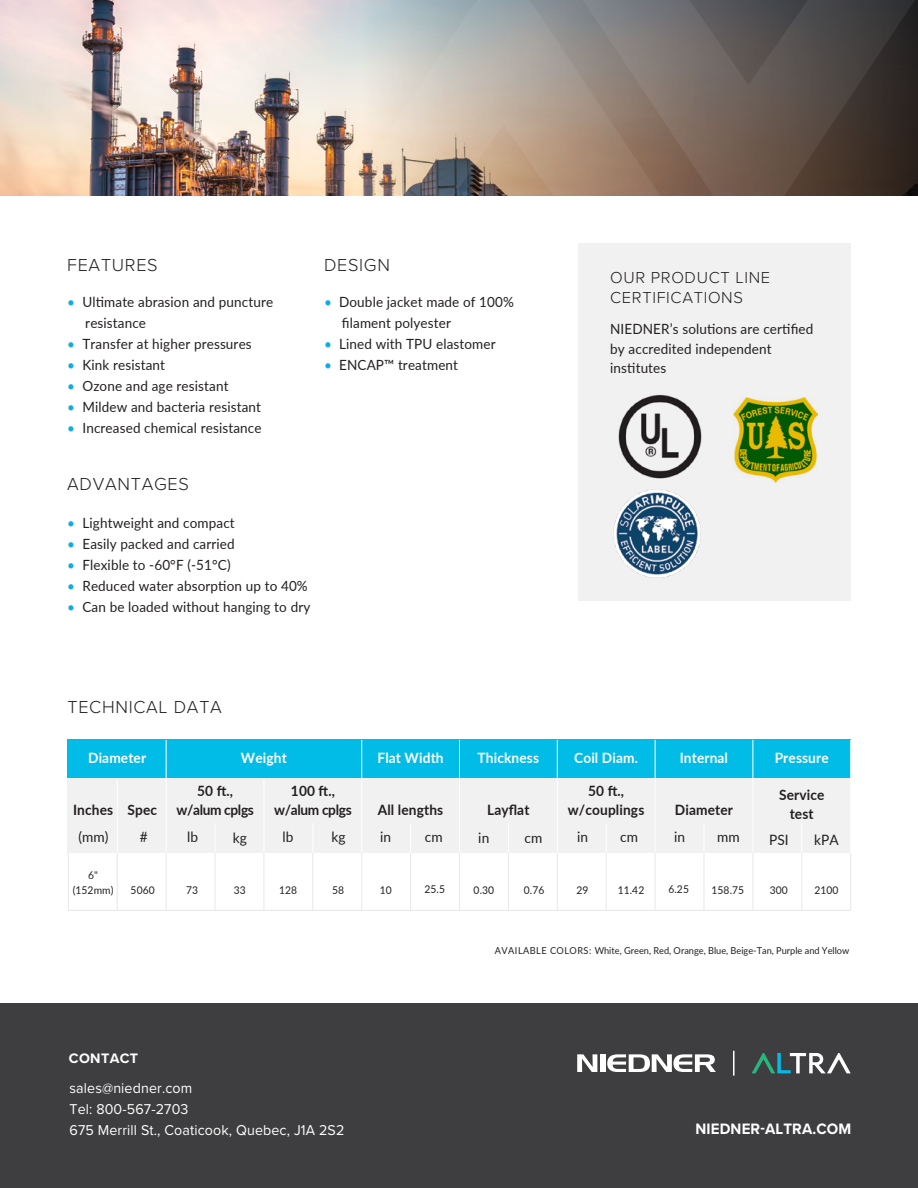
<style>
.page{position:relative;width:918px;height:1188px;background:#fff}
.page>*{position:absolute;margin:0;border:0;box-sizing:border-box;transform-origin:0 0}
.t1{font:300 18px "Proxima Nova";letter-spacing:.04em;color:#231f20}
.t2{font:300 16.5px/19.8px "Proxima Nova";letter-spacing:.04em;color:#231f20}
.t3{font:700 15.6px "Proxima Nova";letter-spacing:.01em;color:#fff;scale:.96 1}
.t4{font:14.85px/21px "Proxima Nova";letter-spacing:.01em;color:#fff;scale:.96 1}
.t5{font:700 14.25px "Lato";letter-spacing:.01em;color:#231f20;scale:.96 1}
.t6{font:700 14.25px "Lato";letter-spacing:.01em;color:#fff;scale:.96 1}
.t7{font:14.25px "Lato";letter-spacing:.01em;color:#231f20;scale:.96 1}
.t8{font:700 14.25px/18.8px "Lato";letter-spacing:-.025em;color:#231f20;text-align:center;scale:.96 1}
.t9{font:700 14.25px "Proxima Nova";letter-spacing:.025em;color:#fff}
.t10{font:14.1px/21px "Lato";letter-spacing:.01em;color:#231f20;scale:.96 1}
.t11{font:10.65px/15.5px "Lato";letter-spacing:.01em;color:#231f20;text-align:center;scale:.96 1}
.t12{font:9.6px "Lato";color:#231f20;scale:.96 1}
.s1{color:#0dace3}
</style>
<div class="page">
<img style="left:0;top:0;width:220px;height:196px">
<img style="left:220px;top:0;width:246px;height:196px">
<svg style="left:466px;top:0;width:452px;height:196px;background:#776b63"></svg>
<div style="left:67px;top:740px;width:784px;height:38px;background:#00bce7"></div>
<div style="left:68px;top:779px;width:783px;height:74px;background:#f1f1f2"></div>
<hr style="left:166px;top:740px;width:1px;height:113px;background:#fff">
<hr style="left:361px;top:740px;width:1px;height:113px;background:#fff">
<hr style="left:459px;top:740px;width:1px;height:113px;background:#fff">
<hr style="left:557px;top:740px;width:1px;height:113px;background:#fff">
<hr style="left:655px;top:740px;width:1px;height:113px;background:#fff">
<hr style="left:753px;top:740px;width:1px;height:113px;background:#fff">
<hr style="left:117px;top:778px;width:1px;height:75px;background:#fff">
<hr style="left:264px;top:778px;width:1px;height:75px;background:#fff">
<hr style="left:215px;top:823px;width:1px;height:30px;background:#fff">
<hr style="left:312px;top:823px;width:1px;height:30px;background:#fff">
<hr style="left:410px;top:823px;width:1px;height:30px;background:#fff">
<hr style="left:508px;top:823px;width:1px;height:30px;background:#fff">
<hr style="left:606px;top:823px;width:1px;height:30px;background:#fff">
<hr style="left:704px;top:823px;width:1px;height:30px;background:#fff">
<hr style="left:801px;top:823px;width:1px;height:30px;background:#fff">
<hr style="left:166px;top:853px;width:1px;height:57px;background:#e6e7e8">
<hr style="left:361px;top:853px;width:1px;height:57px;background:#e6e7e8">
<hr style="left:459px;top:853px;width:1px;height:57px;background:#e6e7e8">
<hr style="left:606px;top:853px;width:1px;height:57px;background:#e6e7e8">
<hr style="left:655px;top:853px;width:1px;height:57px;background:#e6e7e8">
<hr style="left:753px;top:853px;width:1px;height:57px;background:#e6e7e8">
<hr style="left:117px;top:853px;width:1px;height:57px;background:#e6e7e8">
<hr style="left:264px;top:853px;width:1px;height:57px;background:#e6e7e8">
<hr style="left:215px;top:853px;width:1px;height:57px;background:#e6e7e8">
<hr style="left:312px;top:853px;width:1px;height:57px;background:#e6e7e8">
<hr style="left:410px;top:853px;width:1px;height:57px;background:#e6e7e8">
<hr style="left:508px;top:853px;width:1px;height:57px;background:#e6e7e8">
<hr style="left:557px;top:853px;width:1px;height:57px;background:#e6e7e8">
<hr style="left:704px;top:853px;width:1px;height:57px;background:#e6e7e8">
<hr style="left:801px;top:853px;width:1px;height:57px;background:#e6e7e8">
<hr style="left:850px;top:853px;width:1px;height:57px;background:#e6e7e8">
<hr style="left:68px;top:853px;width:1px;height:57px;background:#e6e7e8">
<hr style="left:68px;top:910px;width:783px;height:1px;background:#e6e7e8">
<hr style="left:850px;top:740px;width:1px;height:113px;background:#fff">
<div style="left:579px;top:243px;width:272px;height:357px;background:#f1f1f2"></div>
<img style="left:613px;top:489px;width:88px;height:89px">
<img style="left:618px;top:395px;width:84px;height:84px">
<img style="left:734px;top:397px;width:84px;height:86px">
<div style="left:0;top:1003px;width:918px;height:185px;background:#3e3d3f"></div>
<svg style="left:577px;top:1054px;width:20px;height:18px"></svg>
<div style="left:600px;top:1054px;width:6px;height:18px;background:#fff"></div>
<svg style="left:607px;top:1054px;width:109px;height:18px"></svg>
<hr style="left:733px;top:1051px;width:2px;height:25px;background:#fff">
<svg style="left:752px;top:1053px;width:99px;height:20px"></svg>
<p class="t1" style="left:67px;top:252px;width:92px">FEATURES</p>
<p class="t10" style="left:85px;top:291px;width:197px;text-indent:-18px"><span class="s1">•</span> Ultimate abrasion and puncture resistance</p>
<p class="t10" style="left:67px;top:333px;width:194px"><span class="s1">•</span> Transfer at higher pressures</p>
<p class="t10" style="left:67px;top:354px;width:103px"><span class="s1">•</span> Kink resistant</p>
<p class="t10" style="left:67px;top:375px;width:169px"><span class="s1">•</span> Ozone and age resistant</p>
<p class="t10" style="left:67px;top:396px;width:203px"><span class="s1">•</span> Mildew and bacteria resistant</p>
<p class="t10" style="left:67px;top:417px;width:204px"><span class="s1">•</span> Increased chemical resistance</p>
<p class="t1" style="left:324px;top:252px;width:68px">DESIGN</p>
<p class="t10" style="left:342px;top:291px;width:181px;text-indent:-18px"><span class="s1">•</span> Double jacket made of 100% filament polyester</p>
<p class="t10" style="left:324px;top:333px;width:180px"><span class="s1">•</span> Lined with TPU elastomer</p>
<p class="t10" style="left:324px;top:354px;width:141px"><span class="s1">•</span> ENCAP™ treatment</p>
<p class="t1" style="left:67px;top:470px;width:123px">ADVANTAGES</p>
<p class="t10" style="left:67px;top:512px;width:176px"><span class="s1">•</span> Lightweight and compact</p>
<p class="t10" style="left:67px;top:533px;width:176px"><span class="s1">•</span> Easily packed and carried</p>
<p class="t10" style="left:67px;top:554px;width:172px"><span class="s1">•</span> Flexible to -60°F (-51°C)</p>
<p class="t10" style="left:67px;top:575px;width:252px"><span class="s1">•</span> Reduced water absorption up to 40%</p>
<p class="t10" style="left:67px;top:596px;width:255px"><span class="s1">•</span> Can be loaded without hanging to dry</p>
<p class="t2" style="left:610px;top:267px;width:161px">OUR PRODUCT LINE<br>CERTIFICATIONS</p>
<p class="t10" style="left:610px;top:319px;width:213px;line-height:19.5px">NIEDNER’s solutions are certified by accredited independent institutes</p>
<p class="t1" style="left:67px;top:693px;width:156px">TECHNICAL DATA</p>
<p class="t6" style="left:88px;top:747px;width:62px">Diameter</p>
<p class="t6" style="left:241px;top:747px;width:49px">Weight</p>
<p class="t6" style="left:377px;top:747px;width:70px">Flat Width</p>
<p class="t6" style="left:478px;top:747px;width:66px">Thickness</p>
<p class="t6" style="left:574px;top:747px;width:68px">Coil Diam.</p>
<p class="t6" style="left:680px;top:747px;width:52px">Internal</p>
<p class="t6" style="left:775px;top:747px;width:58px">Pressure</p>
<p class="t5" style="left:779px;top:785px;width:49px">Service</p>
<p class="t5" style="left:675px;top:800px;width:62px">Diameter</p>
<p class="t5" style="left:790px;top:803px;width:26px">test</p>
<p class="t8" style="left:176px;top:781px;width:82px">50 ft., w/alum cplgs</p>
<p class="t5" style="left:291px;top:781px;width:47px">100 ft.,</p>
<p class="t5" style="left:588px;top:781px;width:39px">50 ft.,</p>
<p class="t5" style="left:378px;top:800px;width:70px">All lengths</p>
<p class="t5" style="left:487px;top:800px;width:46px">Layflat</p>
<p class="t5" style="left:568px;top:800px;width:81px">w/couplings</p>
<p class="t5" style="left:73px;top:800px;width:89px">Inches Spec</p>
<p class="t8" style="left:274px;top:800px;width:82px">w/alum cplgs</p>
<p class="t7" style="left:78px;top:826px;width:74px">(mm) #</p>
<p class="t7" style="left:187px;top:827px;width:13px">lb</p>
<p class="t7" style="left:233px;top:827px;width:16px">kg</p>
<p class="t7" style="left:282px;top:827px;width:13px">lb</p>
<p class="t7" style="left:332px;top:827px;width:16px">kg</p>
<p class="t7" style="left:380px;top:827px;width:13px">in</p>
<p class="t7" style="left:425px;top:827px;width:20px">cm</p>
<p class="t7" style="left:478px;top:827px;width:13px">in</p>
<p class="t7" style="left:524px;top:828px;width:20px">cm</p>
<p class="t7" style="left:577px;top:826px;width:13px">in</p>
<p class="t7" style="left:620px;top:827px;width:20px">cm</p>
<p class="t7" style="left:674px;top:826px;width:13px">in</p>
<p class="t7" style="left:717px;top:827px;width:25px">mm</p>
<p class="t7" style="left:769px;top:829px;width:22px">PSI</p>
<p class="t7" style="left:814px;top:830px;width:27px">kPA</p>
<p class="t11" style="left:73px;top:867px;width:44px">6" (152mm)</p>
<p class="t11" style="left:131px;top:882px;width:27px">5060</p>
<p class="t11" style="left:186px;top:882px;width:14px">73</p>
<p class="t11" style="left:234px;top:882px;width:14px">33</p>
<p class="t11" style="left:279px;top:882px;width:20px">128</p>
<p class="t11" style="left:332px;top:882px;width:14px">58</p>
<p class="t11" style="left:380px;top:882px;width:14px">10</p>
<p class="t11" style="left:424px;top:881px;width:23px">25.5</p>
<p class="t11" style="left:474px;top:882px;width:23px">0.30</p>
<p class="t11" style="left:524px;top:882px;width:23px">0.76</p>
<p class="t11" style="left:577px;top:882px;width:14px">29</p>
<p class="t11" style="left:618px;top:882px;width:29px">11.42</p>
<p class="t11" style="left:668px;top:881px;width:23px">6.25</p>
<p class="t11" style="left:712px;top:882px;width:36px">158.75</p>
<p class="t11" style="left:770px;top:882px;width:20px">300</p>
<p class="t11" style="left:814px;top:882px;width:27px">2100</p>
<p class="t9" style="left:69px;top:1047px;width:71px">CONTACT</p>
<p class="t4" style="left:69px;top:1077px;width:288px">sales@niedner.com<br>Tel: 800-567-2703<br>675 Merrill St., Coaticook, Quebec, J1A 2S2</p>
<p class="t12" style="left:495px;top:944px;width:371px">AVAILABLE COLORS: White, Green, Red, Orange, Blue, Beige-Tan, Purple and Yellow</p>
<p class="t3" style="left:695px;top:1117px;width:164px">NIEDNER-ALTRA.COM</p>
</div>
